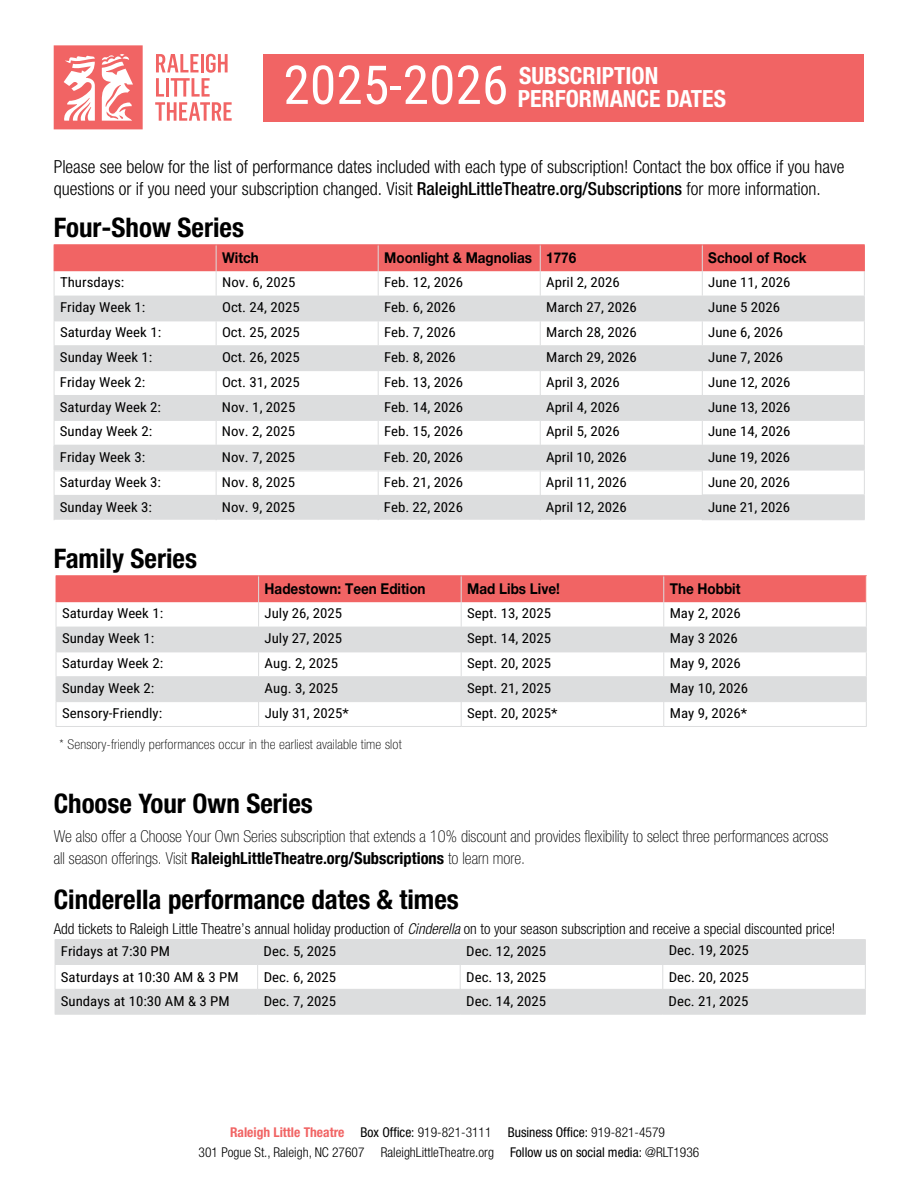
<style>
.page{position:relative;width:918px;height:1188px;background:#fff}
.page>*{position:absolute;margin:0;border:0;box-sizing:border-box;transform-origin:0 0}
.t1{font:53.55px "Roboto Condensed";color:#fff}
.t2{font:700 condensed 27px "Helvetica Neue";color:#000}
.t3{font:700 condensed 23.7px/23.4px "Helvetica Neue";color:#fff}
.t4{font:300 condensed 18px/22px "Helvetica Neue";color:#000}
.t5{font:100 condensed 16.5px/22.4px "Helvetica Neue";color:#000}
.t6{font:300 condensed 15px "Helvetica Neue";color:#000}
.t7{font:700 15px "Helvetica Neue";color:#000;scale:.9 1}
.t8{font:13.5px "Roboto Condensed";color:#000;scale:1.1 1}
.t9{font:300 condensed 13.5px/20px "Helvetica Neue";color:#000;text-align:center}
.t10{font:100 condensed 13.5px "Helvetica Neue";letter-spacing:.01em;color:#000;scale:1.05 1}
.s1{font-weight:500}
.s2{font-weight:700}
.s3{font-style:italic}
.s4{font-weight:700;color:#f16464}
.s5{font-weight:400}
</style>
<div class="page">
<div style="left:264px;top:54px;width:600px;height:67px;background:#f16464"></div>
<svg style="left:54px;top:45px;width:89px;height:84px"></svg>
<svg style="left:155px;top:54px;width:77px;height:67px"></svg>
<hr style="left:54px;top:244px;width:162px;height:1px;background:#f16464">
<hr style="left:216px;top:244px;width:162px;height:1px;background:#f16464">
<hr style="left:378px;top:244px;width:162px;height:1px;background:#f16464">
<hr style="left:540px;top:244px;width:162px;height:1px;background:#f16464">
<hr style="left:702px;top:244px;width:163px;height:1px;background:#f16464">
<svg style="left:54px;top:245px;width:811px;height:275px"></svg>
<hr style="left:702px;top:519px;width:163px;height:1px;background:#dcddde">
<hr style="left:56px;top:575px;width:203px;height:1px;background:#f16464">
<hr style="left:259px;top:575px;width:202px;height:1px;background:#f16464">
<hr style="left:461px;top:575px;width:203px;height:1px;background:#f16464">
<hr style="left:664px;top:575px;width:203px;height:1px;background:#f16464">
<svg style="left:56px;top:576px;width:811px;height:150px"></svg>
<hr style="left:664px;top:701px;width:203px;height:1px;background:#dcddde">
<hr style="left:56px;top:726px;width:203px;height:1px;background:#dcddde">
<hr style="left:259px;top:726px;width:202px;height:1px;background:#dcddde">
<hr style="left:461px;top:726px;width:203px;height:1px;background:#dcddde">
<hr style="left:664px;top:726px;width:203px;height:1px;background:#dcddde">
<hr style="left:55px;top:939px;width:203px;height:1px;background:#dcddde">
<hr style="left:258px;top:939px;width:202px;height:1px;background:#dcddde">
<hr style="left:460px;top:939px;width:203px;height:1px;background:#dcddde">
<hr style="left:663px;top:939px;width:203px;height:1px;background:#dcddde">
<hr style="left:55px;top:1014px;width:203px;height:1px;background:#dcddde">
<hr style="left:258px;top:1014px;width:202px;height:1px;background:#dcddde">
<hr style="left:460px;top:1014px;width:203px;height:1px;background:#dcddde">
<svg style="left:55px;top:940px;width:811px;height:74px"></svg>
<hr style="left:663px;top:1014px;width:203px;height:1px;background:#dcddde">
<h1 class="t1" style="left:283px;top:47px;width:227px">2025-2026</h1>
<h3 class="t3" style="left:518px;top:63px;width:210px">SUBSCRIPTION<br>PERFORMANCE DATES</h3>
<p class="t4" style="left:54px;top:156px;width:792px">Please see below for the list of performance dates included with each type of subscription! Contact the box office if you have questions or if you need your subscription changed. Visit <span class="s1">RaleighLittleTheatre.org/Subscriptions</span> for more information.</p>
<h2 class="t2" style="left:54px;top:211px;width:192px">Four-Show Series</h2>
<p class="t7" style="left:222px;top:246px;width:42px">Witch</p>
<p class="t7" style="left:384px;top:246px;width:215px">Moonlight &amp; Magnolias 1776</p>
<p class="t7" style="left:708px;top:246px;width:111px">School of Rock</p>
<p class="t8" style="left:60px;top:273px;width:60px">Thursdays:</p>
<p class="t8" style="left:222px;top:273px;width:68px">Nov. 6, 2025</p>
<p class="t8" style="left:384px;top:273px;width:73px">Feb. 12, 2026</p>
<p class="t8" style="left:546px;top:273px;width:68px">April 2, 2026</p>
<p class="t8" style="left:708px;top:273px;width:76px">June 11, 2026</p>
<p class="t8" style="left:60px;top:298px;width:79px">Friday Week 1:</p>
<p class="t8" style="left:222px;top:298px;width:72px">Oct. 24, 2025</p>
<p class="t8" style="left:384px;top:298px;width:67px">Feb. 6, 2026</p>
<p class="t8" style="left:546px;top:298px;width:84px">March 27, 2026</p>
<p class="t8" style="left:708px;top:298px;width:67px">June 5 2026</p>
<p class="t8" style="left:60px;top:323px;width:93px">Saturday Week 1:</p>
<p class="t8" style="left:222px;top:323px;width:72px">Oct. 25, 2025</p>
<p class="t8" style="left:384px;top:323px;width:67px">Feb. 7, 2026</p>
<p class="t8" style="left:546px;top:323px;width:84px">March 28, 2026</p>
<p class="t8" style="left:708px;top:323px;width:70px">June 6, 2026</p>
<p class="t8" style="left:60px;top:348px;width:85px">Sunday Week 1:</p>
<p class="t8" style="left:222px;top:348px;width:72px">Oct. 26, 2025</p>
<p class="t8" style="left:384px;top:348px;width:67px">Feb. 8, 2026</p>
<p class="t8" style="left:546px;top:348px;width:84px">March 29, 2026</p>
<p class="t8" style="left:708px;top:348px;width:70px">June 7, 2026</p>
<p class="t8" style="left:60px;top:373px;width:79px">Friday Week 2:</p>
<p class="t8" style="left:222px;top:373px;width:72px">Oct. 31, 2025</p>
<p class="t8" style="left:384px;top:373px;width:73px">Feb. 13, 2026</p>
<p class="t8" style="left:546px;top:373px;width:68px">April 3, 2026</p>
<p class="t8" style="left:708px;top:373px;width:76px">June 12, 2026</p>
<p class="t8" style="left:60px;top:397px;width:93px">Saturday Week 2:</p>
<p class="t8" style="left:222px;top:397px;width:68px">Nov. 1, 2025</p>
<p class="t8" style="left:384px;top:397px;width:73px">Feb. 14, 2026</p>
<p class="t8" style="left:546px;top:397px;width:68px">April 4, 2026</p>
<p class="t8" style="left:708px;top:397px;width:76px">June 13, 2026</p>
<p class="t8" style="left:60px;top:422px;width:85px">Sunday Week 2:</p>
<p class="t8" style="left:222px;top:422px;width:68px">Nov. 2, 2025</p>
<p class="t8" style="left:384px;top:422px;width:73px">Feb. 15, 2026</p>
<p class="t8" style="left:546px;top:422px;width:68px">April 5, 2026</p>
<p class="t8" style="left:708px;top:422px;width:76px">June 14, 2026</p>
<p class="t8" style="left:60px;top:448px;width:79px">Friday Week 3:</p>
<p class="t8" style="left:222px;top:448px;width:68px">Nov. 7, 2025</p>
<p class="t8" style="left:384px;top:448px;width:73px">Feb. 20, 2026</p>
<p class="t8" style="left:546px;top:448px;width:75px">April 10, 2026</p>
<p class="t8" style="left:708px;top:448px;width:76px">June 19, 2026</p>
<p class="t8" style="left:60px;top:473px;width:93px">Saturday Week 3:</p>
<p class="t8" style="left:222px;top:473px;width:68px">Nov. 8, 2025</p>
<p class="t8" style="left:384px;top:473px;width:73px">Feb. 21, 2026</p>
<p class="t8" style="left:546px;top:473px;width:75px">April 11, 2026</p>
<p class="t8" style="left:708px;top:473px;width:76px">June 20, 2026</p>
<p class="t8" style="left:60px;top:498px;width:85px">Sunday Week 3:</p>
<p class="t8" style="left:222px;top:498px;width:68px">Nov. 9, 2025</p>
<p class="t8" style="left:384px;top:498px;width:73px">Feb. 22, 2026</p>
<p class="t8" style="left:546px;top:498px;width:75px">April 12, 2026</p>
<p class="t8" style="left:708px;top:498px;width:76px">June 21, 2026</p>
<h2 class="t2" style="left:54px;top:542px;width:145px">Family Series</h2>
<p class="t7" style="left:265px;top:577px;width:180px">Hadestown: Teen Edition</p>
<p class="t7" style="left:467px;top:577px;width:105px">Mad Libs Live!</p>
<p class="t7" style="left:670px;top:577px;width:80px">The Hobbit</p>
<p class="t8" style="left:62px;top:604px;width:93px">Saturday Week 1:</p>
<p class="t8" style="left:265px;top:604px;width:72px">July 26, 2025</p>
<p class="t8" style="left:467px;top:604px;width:78px">Sept. 13, 2025</p>
<p class="t8" style="left:670px;top:604px;width:66px">May 2, 2026</p>
<p class="t8" style="left:62px;top:629px;width:85px">Sunday Week 1:</p>
<p class="t8" style="left:265px;top:629px;width:72px">July 27, 2025</p>
<p class="t8" style="left:467px;top:629px;width:78px">Sept. 14, 2025</p>
<p class="t8" style="left:670px;top:629px;width:63px">May 3 2026</p>
<p class="t8" style="left:62px;top:654px;width:93px">Saturday Week 2:</p>
<p class="t8" style="left:265px;top:654px;width:68px">Aug. 2, 2025</p>
<p class="t8" style="left:467px;top:654px;width:78px">Sept. 20, 2025</p>
<p class="t8" style="left:670px;top:654px;width:66px">May 9, 2026</p>
<p class="t8" style="left:62px;top:679px;width:85px">Sunday Week 2:</p>
<p class="t8" style="left:265px;top:679px;width:68px">Aug. 3, 2025</p>
<p class="t8" style="left:467px;top:679px;width:78px">Sept. 21, 2025</p>
<p class="t8" style="left:670px;top:679px;width:73px">May 10, 2026</p>
<p class="t8" style="left:62px;top:703px;width:93px">Sensory-Friendly:</p>
<p class="t8" style="left:265px;top:703px;width:78px">July 31, 2025*</p>
<p class="t8" style="left:467px;top:703px;width:84px">Sept. 20, 2025*</p>
<p class="t8" style="left:670px;top:703px;width:72px">May 9, 2026*</p>
<p class="t10" style="left:60px;top:737px;width:327px">* Sensory-friendly performances occur in the earliest available time slot</p>
<h2 class="t2" style="left:54px;top:787px;width:261px">Choose Your Own Series</h2>
<p class="t5" style="left:54px;top:824px;width:776px">We also offer a Choose Your Own Series subscription that extends a 10% discount and provides flexibility to select three performances across all season offerings. Visit <span class="s2">RaleighLittleTheatre.org/Subscriptions</span> to learn more.</p>
<h2 class="t2" style="left:54px;top:883px;width:407px">Cinderella performance dates &amp; times</h2>
<p class="t6" style="left:54px;top:920px;width:783px">Add tickets to Raleigh Little Theatre’s annual holiday production of <span class="s3">Cinderella</span> on to your season subscription and receive a special discounted price!</p>
<p class="t8" style="left:61px;top:942px;width:101px">Fridays at 7:30 PM</p>
<p class="t8" style="left:264px;top:942px;width:68px">Dec. 5, 2025</p>
<p class="t8" style="left:466px;top:942px;width:74px">Dec. 12, 2025</p>
<p class="t8" style="left:669px;top:941px;width:74px">Dec. 19, 2025</p>
<p class="t8" style="left:61px;top:967px;width:163px">Saturdays at 10:30 AM &amp; 3 PM</p>
<p class="t8" style="left:264px;top:968px;width:68px">Dec. 6, 2025</p>
<p class="t8" style="left:466px;top:968px;width:74px">Dec. 13, 2025</p>
<p class="t8" style="left:669px;top:968px;width:74px">Dec. 20, 2025</p>
<p class="t8" style="left:61px;top:992px;width:155px">Sundays at 10:30 AM &amp; 3 PM</p>
<p class="t8" style="left:264px;top:992px;width:68px">Dec. 7, 2025</p>
<p class="t8" style="left:466px;top:992px;width:74px">Dec. 14, 2025</p>
<p class="t8" style="left:669px;top:992px;width:74px">Dec. 21, 2025</p>
<p class="t9" style="left:199px;top:1123px;width:502px"><span class="s4">Raleigh Little Theatre</span> <span class="s5">Box Office:</span> 919-821-3111 <span class="s5">Business Office:</span> 919-821-4579<br>301 Pogue St., Raleigh, NC 27607 RaleighLittleTheatre.org <span class="s5">Follow us on social media:</span> @RLT1936</p>
</div>
